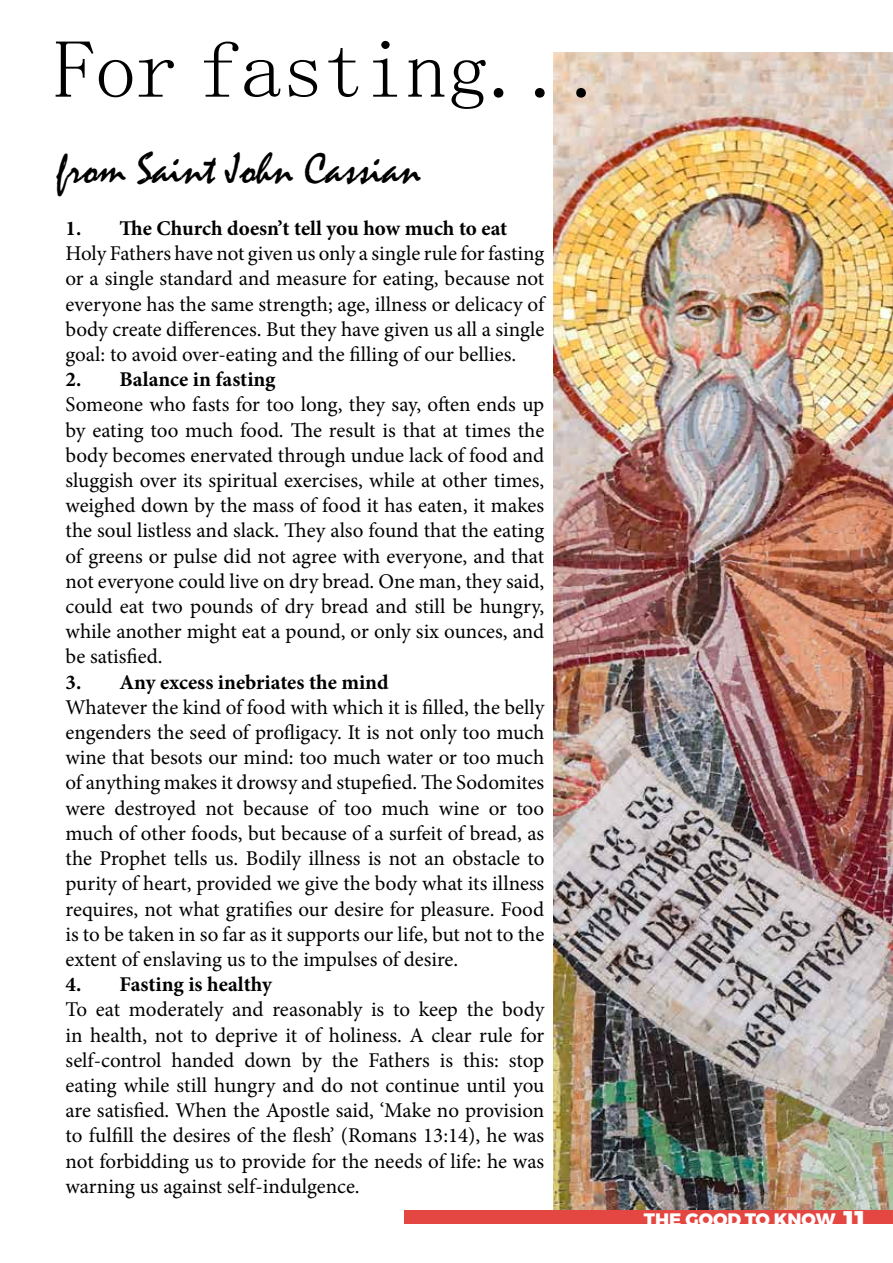
<style>
.page{position:relative;width:893px;height:1263px;background:#fff}
.page>*{position:absolute;margin:0;border:0;box-sizing:border-box;transform-origin:0 0}
.t1{font:82.5px "Sim Sun Ext B";color:#000}
.t2{font:45px "Mistral";color:#000}
.t3{font:21px/25.2px "Minion Pro";color:#000;text-align:justify}
.t4{font:700 21px "Minion Pro";color:#000}
.t5{font:18px "Trueno Ex Bd";color:#fff}
.s1{font-size:25.5px}
</style>
<div class="page">
<img style="left:554px;top:52px;width:339px;height:1158px">
<div style="left:405px;top:1210px;width:488px;height:14px;background:#e44642"></div>
<h1 class="t1" style="left:54px;top:27px;width:560px">For fasting...</h1>
<h2 class="t2" style="left:57px;top:141px;width:365px">from Saint John Cassian</h2>
<p class="t4" style="left:66px;top:213px;width:443px">1. The Church doesn’t tell you how much to eat</p>
<p class="t3" style="left:66px;top:241px;width:480px">Holy Fathers have not given us only a single rule for fasting or a single standard and measure for eating, because not everyone has the same strength; age, illness or delicacy of body create differences. But they have given us all a single goal: to avoid over-eating and the filling of our bellies.</p>
<p class="t4" style="left:66px;top:365px;width:212px">2. Balance in fasting</p>
<p class="t3" style="left:66px;top:392px;width:480px">Someone who fasts for too long, they say, often ends up by eating too much food. The result is that at times the body becomes enervated through undue lack of food and sluggish over its spiritual exercises, while at other times, weighed down by the mass of food it has eaten, it makes the soul listless and slack. They also found that the eating of greens or pulse did not agree with everyone, and that not everyone could live on dry bread. One man, they said, could eat two pounds of dry bread and still be hungry, while another might eat a pound, or only six ounces, and be satisfied.</p>
<p class="t4" style="left:66px;top:667px;width:325px">3. Any excess inebriates the mind</p>
<p class="t3" style="left:66px;top:695px;width:480px">Whatever the kind of food with which it is filled, the belly engenders the seed of profligacy. It is not only too much wine that besots our mind: too much water or too much of anything makes it drowsy and stupefied. The Sodomites were destroyed not because of too much wine or too much of other foods, but because of a surfeit of bread, as the Prophet tells us. Bodily illness is not an obstacle to purity of heart, provided we give the body what its illness requires, not what gratifies our desire for pleasure. Food is to be taken in so far as it supports our life, but not to the extent of enslaving us to the impulses of desire.</p>
<p class="t4" style="left:66px;top:969px;width:208px">4. Fasting is healthy</p>
<p class="t3" style="left:66px;top:997px;width:480px">To eat moderately and reasonably is to keep the body in health, not to deprive it of holiness. A clear rule for self-control handed down by the Fathers is this: stop eating while still hungry and do not continue until you are satisfied. When the Apostle said, ‘Make no provision to fulfill the desires of the flesh’ (Romans 13:14), he was not forbidding us to provide for the needs of life: he was warning us against self-indulgence.</p>
<p class="t5" style="left:644px;top:1208px;width:223px">THE GOOD TO KNOW <span class="s1">11</span></p>
</div>
